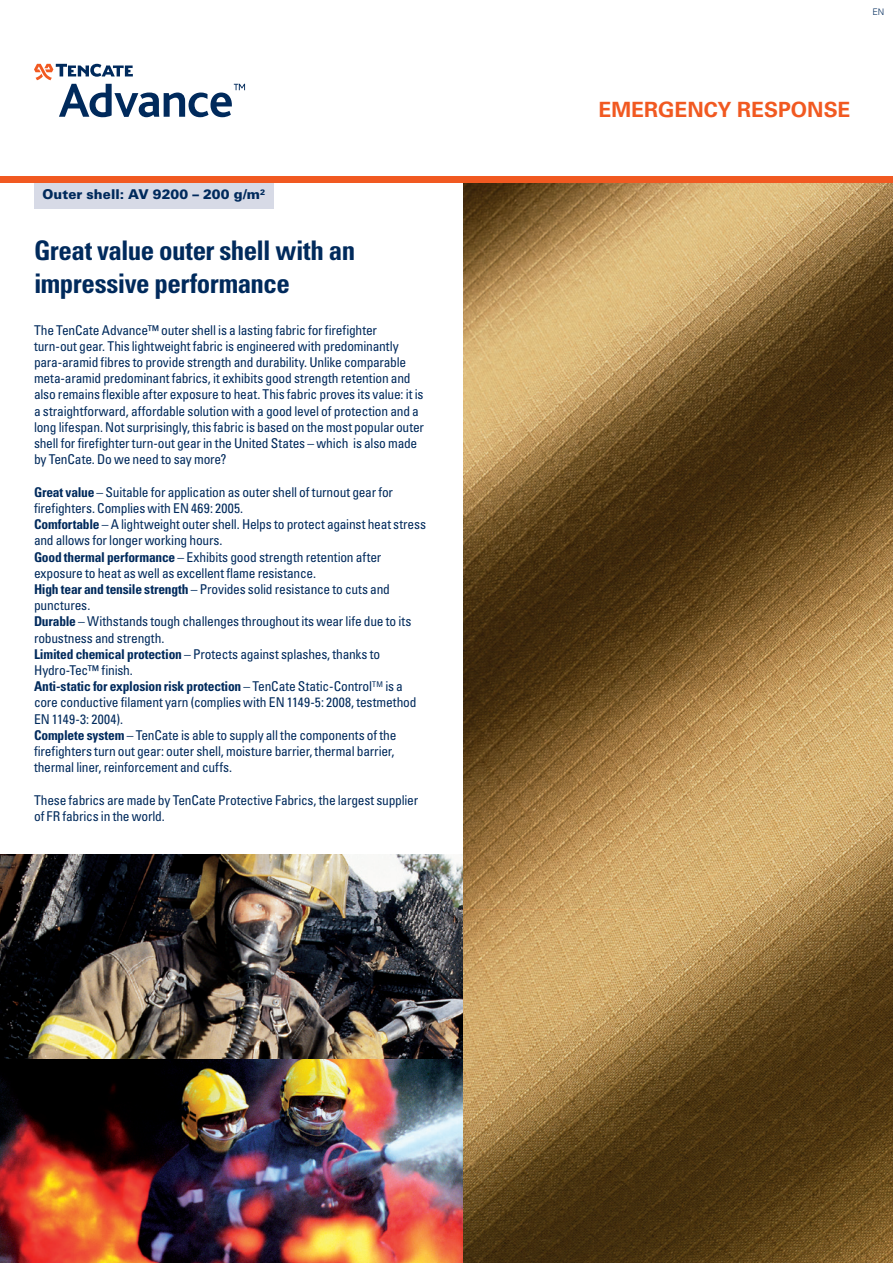
<style>
.page{position:relative;width:893px;height:1263px;background:#fff}
.page>*{position:absolute;margin:0;border:0;box-sizing:border-box;transform-origin:0 0}
.t1{font:700 condensed 27px/32.4px "Univers LT Std";letter-spacing:-.02em;color:#002a5c}
.t2{font:700 21px "Univers LT Std";color:#f15921}
.t3{font:condensed 13.5px/16.2px "Univers LT Std";letter-spacing:-.015em;color:#002a5c}
.t4{font:900 13.5px "Univers LT Std";letter-spacing:.005em;color:#002a5c}
.t5{font:300 9px "Univers LT Std";color:#002a5c}
.s1{font-weight:700}
</style>
<div class="page">
<img style="left:0;top:855px;width:463px;height:408px">
<div style="left:34px;top:183px;width:240px;height:26px;background:#d7dae6"></div>
<svg style="left:34px;top:64px;width:211px;height:53px"></svg>
<img style="left:463px;top:183px;width:430px;height:1080px">
<div style="left:0;top:176px;width:893px;height:7px;background:#f15921"></div>
<p class="t4" style="left:43px;top:186px;width:224px">Outer shell: AV 9200 – 200 g/m<sup>2</sup></p>
<h1 class="t1" style="left:34px;top:234px;width:323px">Great value outer shell with an impressive performance</h1>
<p class="t3" style="left:34px;top:322px;width:392px">The TenCate Advance™ outer shell is a lasting fabric for firefighter<br>turn-out gear. This lightweight fabric is engineered with predominantly para-aramid fibres to provide strength and durability. Unlike comparable meta-aramid predominant fabrics, it exhibits good strength retention and also remains flexible after exposure to heat. This fabric proves its value: it is a straightforward, affordable solution with a good level of protection and a long lifespan. Not surprisingly, this fabric is based on the most popular outer shell for firefighter turn-out gear in the United States – which is also made by TenCate. Do we need to say more?</p>
<p class="t3" style="left:34px;top:484px;width:394px"><span class="s1">Great value</span> – Suitable for application as outer shell of turnout gear for firefighters. Complies with EN 469: 2005.<br><span class="s1">Comfortable</span> – A lightweight outer shell. Helps to protect against heat stress and allows for longer working hours.<br><span class="s1">Good thermal performance</span> – Exhibits good strength retention after exposure to heat as well as excellent flame resistance.<br><span class="s1">High tear and tensile strength</span> – Provides solid resistance to cuts and punctures.<br><span class="s1">Durable</span> – Withstands tough challenges throughout its wear life due to its robustness and strength.<br><span class="s1">Limited chemical protection</span> – Protects against splashes, thanks to Hydro-Tec™ finish.<br><span class="s1">Anti-static for explosion risk protection</span> – TenCate Static-Control<sup>TM</sup> is a core conductive filament yarn (complies with EN 1149-5: 2008, testmethod EN 1149-3: 2004).<br><span class="s1">Complete system</span> – TenCate is able to supply all the components of the firefighters turn out gear: outer shell, moisture barrier, thermal barrier, thermal liner, reinforcement and cuffs.</p>
<p class="t3" style="left:34px;top:791px;width:386px">These fabrics are made by TenCate Protective Fabrics, the largest supplier of FR fabrics in the world.</p>
<p class="t5" style="left:873px;top:6px;width:13px">EN</p>
<h2 class="t2" style="left:598px;top:98px;width:253px">EMERGENCY RESPONSE</h2>
</div>
